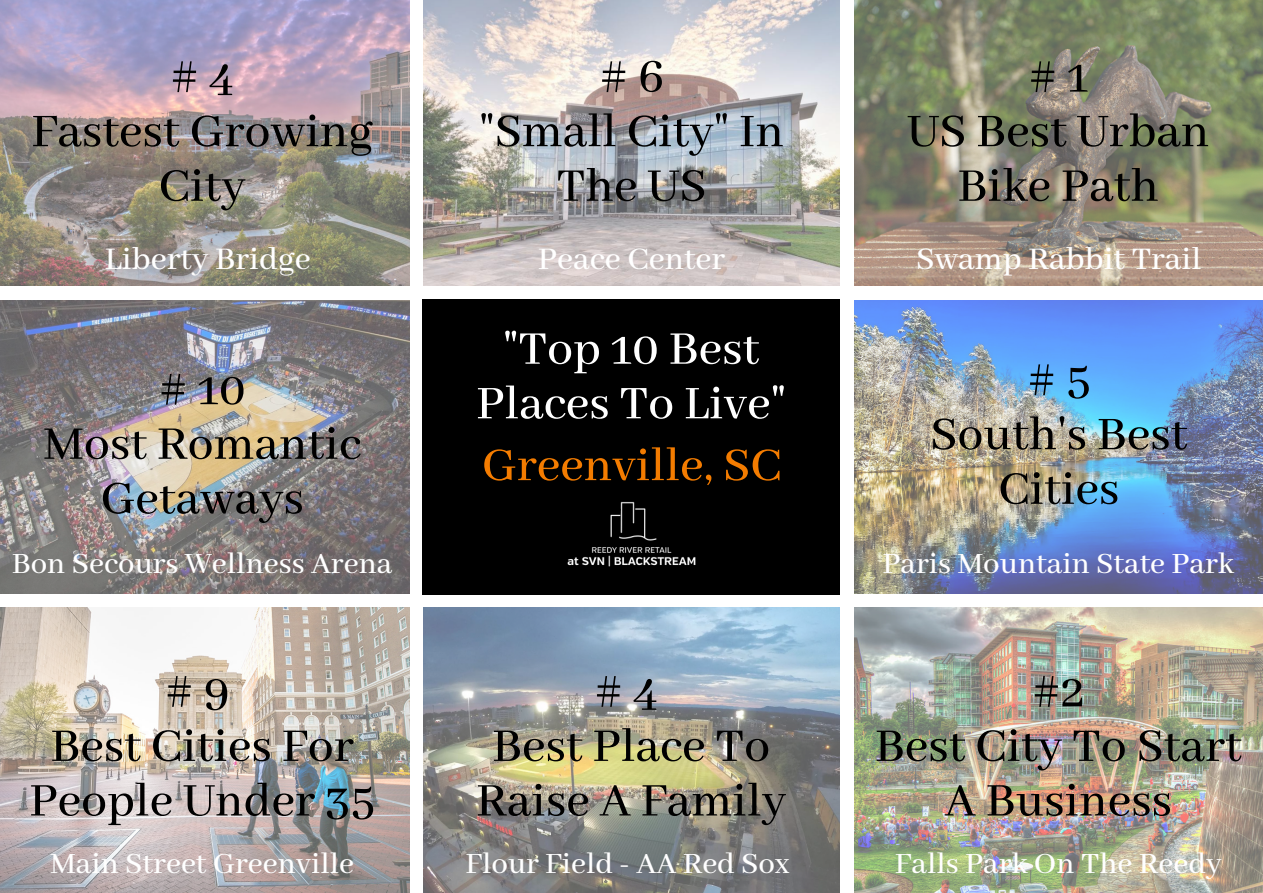
<style>
.page{position:relative;width:1263px;height:893px;background:#fff}
.page>*{position:absolute;margin:0;border:0;box-sizing:border-box;transform-origin:0 0}
.t1{font:500 51.6px/54.6px "Abhaya Libre";color:#000;text-align:center}
.t2{font:500 51.6px/54.6px "Abhaya Libre";color:#fff;text-align:center}
.t3{font:500 51.6px "Abhaya Libre";color:#f47c00}
.t4{font:500 35.1px "Abhaya Libre";color:#fff}
.t5{font:500 32.85px "Abhaya Libre";color:#fff}
</style>
<div class="page">
<img style="left:0;top:0;width:409px;height:286px">
<img style="left:424px;top:0;width:415px;height:286px">
<img style="left:854px;top:0;width:409px;height:286px">
<img style="left:0;top:300px;width:409px;height:293px">
<img style="left:854px;top:300px;width:409px;height:293px">
<img style="left:0;top:608px;width:409px;height:285px">
<img style="left:423px;top:608px;width:417px;height:285px">
<img style="left:854px;top:607px;width:409px;height:286px">
<div style="left:422px;top:299px;width:418px;height:295px;background:#000"></div>
<img style="left:567px;top:501px;width:129px;height:66px">
<p class="t1" style="left:31px;top:51px;width:343px"># 4<br>Fastest Growing<br>City</p>
<p class="t1" style="left:479px;top:51px;width:306px"># 6<br>"Small City" In<br>The US</p>
<p class="t1" style="left:907px;top:51px;width:304px"># 1<br>US Best Urban<br>Bike Path</p>
<p class="t4" style="left:105px;top:240px;width:207px">Liberty Bridge</p>
<p class="t4" style="left:538px;top:240px;width:189px">Peace Center</p>
<p class="t4" style="left:916px;top:240px;width:287px">Swamp Rabbit Trail</p>
<p class="t1" style="left:43px;top:364px;width:319px"># 10<br>Most Romantic<br>Getaways</p>
<p class="t2" style="left:476px;top:323px;width:311px">"Top 10 Best<br>Places To Live"</p>
<p class="t3" style="left:482px;top:437px;width:301px">Greenville, SC</p>
<p class="t1" style="left:930px;top:354px;width:259px"># 5<br>South's Best<br>Cities</p>
<p class="t5" style="left:12px;top:545px;width:382px">Bon Secours Wellness Arena</p>
<p class="t5" style="left:882px;top:545px;width:353px">Paris Mountain State Park</p>
<p class="t1" style="left:29px;top:666px;width:347px"># 9<br>Best Cities For<br>People Under 35</p>
<p class="t1" style="left:476px;top:666px;width:312px"># 4<br>Best Place To<br>Raise A Family</p>
<p class="t1" style="left:875px;top:666px;width:368px">#2<br>Best City To Start<br>A Business</p>
<p class="t5" style="left:50px;top:845px;width:306px">Main Street Greenville</p>
<p class="t5" style="left:465px;top:845px;width:325px">Flour Field - AA Red Sox</p>
<p class="t5" style="left:895px;top:845px;width:328px">Falls Park On The Reedy</p>
</div>
